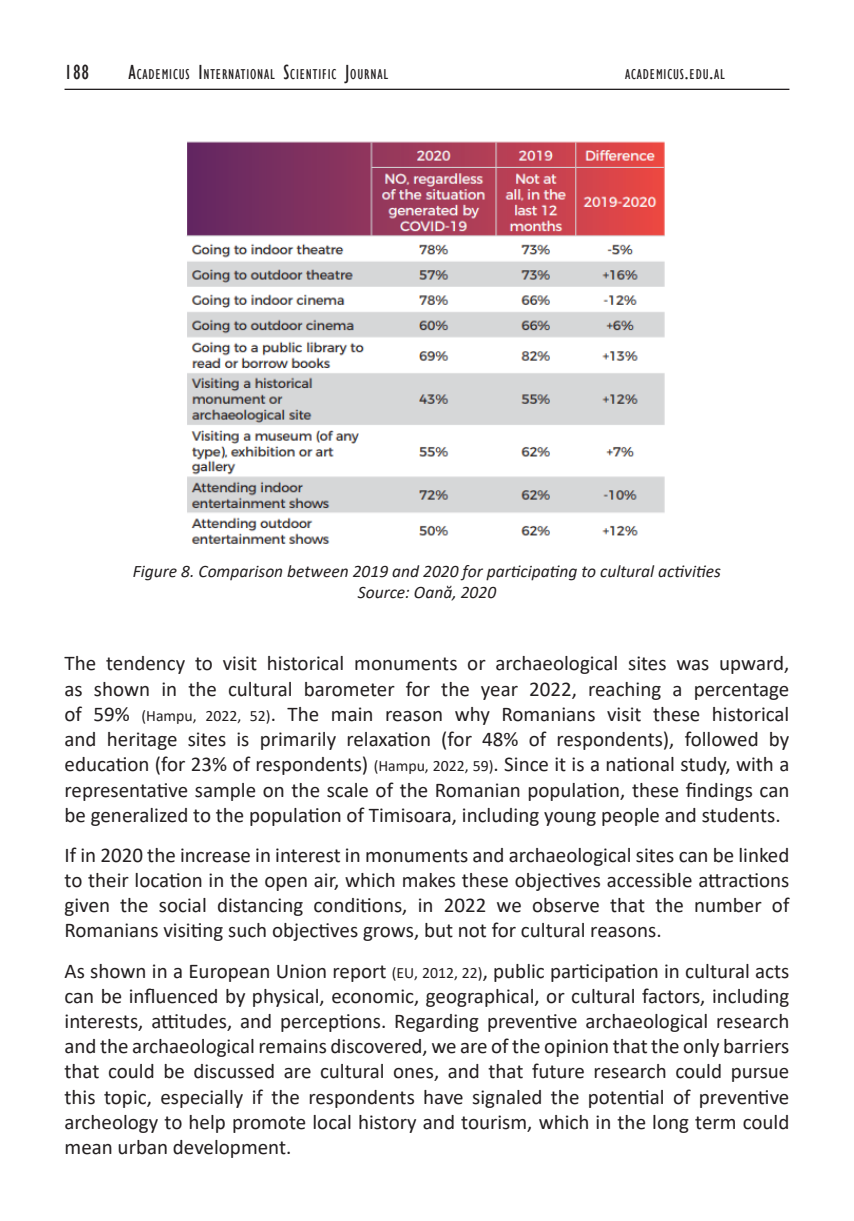
<style>
.page{position:relative;width:854px;height:1221px;background:#fff}
.page>*{position:absolute;margin:0;border:0;box-sizing:border-box;transform-origin:0 0}
.t1{font:21px/25.2px "Calibri";color:#231f20;text-align:justify}
.t2{font:condensed 21px "Gill Sans";color:#231f20}
.Figure_text{font:italic 17.5px/21px "Calibri";color:#231f20;text-align:center}
.t3{font:condensed 14.7px "Gill Sans";letter-spacing:.055em;color:#231f20}
.s1{font-size:21px}
.s2{font-size:15.75px}
</style>
<div class="page">
<hr style="left:64px;top:89px;width:725px;height:1px;background:#231f20">
<img style="left:186px;top:141px;width:479px;height:403px">
<p class="t2" style="left:64px;top:60px;width:26px">188</p>
<p class="t3" style="left:128px;top:66px;width:261px"><span class="s1">A</span>CADEMICUS <span class="s1">I</span> NTERNATIONAL <span class="s1">S</span>CIENTIFIC <span class="s1">J</span>OURNAL</p>
<p class="t3" style="left:625px;top:66px;width:101px">ACADEMICUS<span class="s1">.</span>EDU<span class="s1">.</span>AL</p>
<p class="Figure_text" style="left:133px;top:560px;width:589px">Figure 8. Comparison between 2019 and 2020 for participating to cultural activities<br>Source: Oană, 2020</p>
<p class="t1" style="left:64px;top:650px;width:726px">The tendency to visit historical monuments or archaeological sites was upward, as shown in the cultural barometer for the year 2022, reaching a percentage of 59% <span class="s2">(Hampu, 2022, 52)</span>. The main reason why Romanians visit these historical and heritage sites is primarily relaxation (for 48% of respondents), followed by education (for 23% of respondents) <span class="s2">(Hampu, 2022, 59)</span>. Since it is a national study, with a representative sample on the scale of the Romanian population, these findings can be generalized to the population of Timisoara, including young people and students.</p>
<p class="t1" style="left:64px;top:841px;width:726px">If in 2020 the increase in interest in monuments and archaeological sites can be linked to their location in the open air, which makes these objectives accessible attractions given the social distancing conditions, in 2022 we observe that the number of Romanians visiting such objectives grows, but not for cultural reasons.</p>
<p class="t1" style="left:64px;top:957px;width:726px">As shown in a European Union report <span class="s2">(EU, 2012, 22)</span>, public participation in cultural acts can be influenced by physical, economic, geographical, or cultural factors, including interests, attitudes, and perceptions. Regarding preventive archaeological research and the archaeological remains discovered, we are of the opinion that the only barriers that could be discussed are cultural ones, and that future research could pursue this topic, especially if the respondents have signaled the potential of preventive archeology to help promote local history and tourism, which in the long term could mean urban development.</p>
</div>
